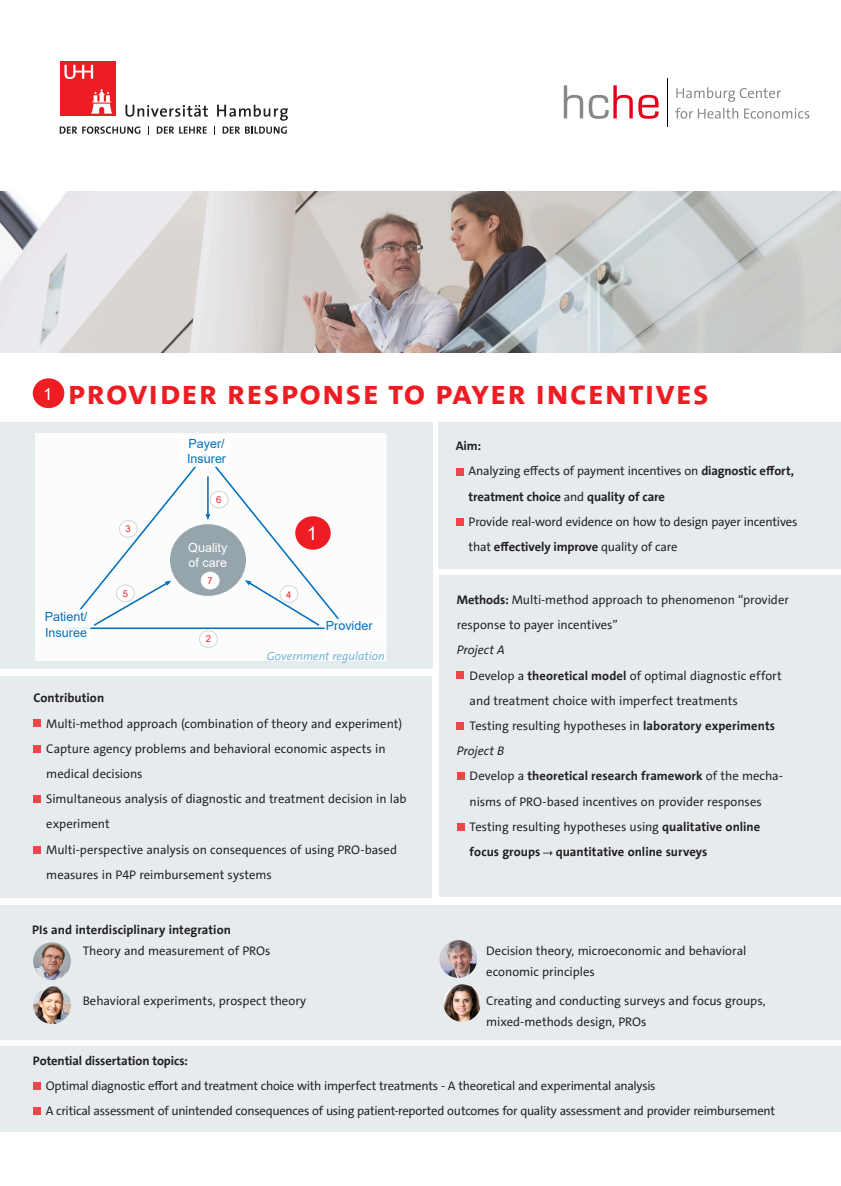
<style>
.page{position:relative;width:841px;height:1186px;background:#fff}
.page>*{position:absolute;margin:0;border:0;box-sizing:border-box;transform-origin:0 0}
.t1{font:35px "The Sans UHH Bold Caps";letter-spacing:.03em;color:#ee1d23}
.t2{font:18.86px "Arial";color:#fff}
.t3{font:16.8px "Arial";color:#fff}
.t4{font:12.6px/25.2px "The Sans UHH";letter-spacing:-.005em;color:#231f20}
.t5{font:700 12.6px/25.2px "The Sans UHH";color:#231f20}
.t6{font:italic 12.6px "The Sans UHH";color:#231f20}
.t7{font:12.56px/15.1px "Arial";color:#0271bb}
.t8{font:12.56px "Arial";color:#fff}
.t9{font:italic 11.79px "The Sans UHH";color:#71b4d7}
.t10{font:9.41px "Arial";color:#ee1d23}
.s1{font-weight:400}
.s2{font-weight:700}
</style>
<div class="page">
<div style="left:0;top:422px;width:432px;height:246px;background:#e6ebee"></div>
<div style="left:0;top:676px;width:432px;height:222px;background:#e6ebee"></div>
<div style="left:0;top:1046px;width:840px;height:86px;background:#e6ebee"></div>
<svg style="left:125px;top:105px;width:83px;height:12px"></svg>
<div style="left:60px;top:61px;width:56px;height:55px;background:#ee1d23"></div>
<svg style="left:91px;top:89px;width:21px;height:25px"></svg>
<svg style="left:64px;top:65px;width:29px;height:14px"></svg>
<svg style="left:60px;top:126px;width:80px;height:8px"></svg>
<svg style="left:157px;top:126px;width:49px;height:8px"></svg>
<svg style="left:214px;top:105px;width:74px;height:29px"></svg>
<div style="left:439px;top:575px;width:401px;height:321px;background:#e6ebee"></div>
<div style="left:439px;top:422px;width:401px;height:147px;background:#e6ebee"></div>
<div style="left:456px;top:518px;width:7px;height:7px;background:#ec464b"></div>
<div style="left:456px;top:468px;width:7px;height:7px;background:#ec464b"></div>
<div style="left:0;top:905px;width:840px;height:134px;background:#e6ebee"></div>
<img style="left:33px;top:942px;width:38px;height:38px;border-radius:19px">
<img style="left:439px;top:940px;width:38px;height:37px;border-radius:19px">
<img style="left:33px;top:986px;width:38px;height:38px;border-radius:19px">
<img style="left:443px;top:984px;width:38px;height:37px;border-radius:19px">
<div style="left:33px;top:1107px;width:8px;height:8px;background:#ec464b"></div>
<div style="left:33px;top:1081px;width:8px;height:8px;background:#ec464b"></div>
<svg style="left:543px;top:850px;width:9px;height:5px"></svg>
<div style="left:33px;top:795px;width:8px;height:8px;background:#ec464b"></div>
<div style="left:33px;top:719px;width:7px;height:8px;background:#ec464b"></div>
<div style="left:33px;top:745px;width:7px;height:8px;background:#ec464b"></div>
<div style="left:33px;top:846px;width:8px;height:7px;background:#ec464b"></div>
<div style="left:456px;top:772px;width:8px;height:8px;background:#ec464b"></div>
<div style="left:456px;top:823px;width:8px;height:7px;background:#ec464b"></div>
<div style="left:456px;top:722px;width:8px;height:8px;background:#ec464b"></div>
<div style="left:456px;top:671px;width:8px;height:8px;background:#ec464b"></div>
<svg style="left:676px;top:87px;width:104px;height:15px"></svg>
<svg style="left:675px;top:108px;width:134px;height:11px"></svg>
<svg style="left:563px;top:85px;width:95px;height:34px"></svg>
<hr style="left:667px;top:78px;width:1px;height:48px;background:#000">
<img style="left:0;top:191px;width:840px;height:162px">
<div style="left:35px;top:433px;width:351px;height:227px;background:#fff"></div>
<svg style="left:79px;top:467px;width:261px;height:163px"></svg>
<div style="left:37px;top:609px;width:53px;height:32px;background:#fff"></div>
<div style="left:119px;top:520px;width:18px;height:17px;background:#fff;border-radius:50%"></div>
<div style="left:119px;top:520px;width:18px;height:18px;border:1px solid #d4d5d7;border-radius:50%"></div>
<div style="left:210px;top:491px;width:18px;height:17px;background:#fff;border-radius:50%"></div>
<div style="left:210px;top:491px;width:18px;height:17px;border:1px solid #d4d5d7;border-radius:50%"></div>
<div style="left:170px;top:524px;width:76px;height:72px;background:#95a5ab;border-radius:50%"></div>
<hr style="left:207px;top:476px;width:2px;height:40px;background:#0271bb">
<svg style="left:205px;top:514px;width:5px;height:6px"></svg>
<svg style="left:92px;top:580px;width:79px;height:47px"></svg>
<svg style="left:245px;top:580px;width:76px;height:47px"></svg>
<div style="left:199px;top:630px;width:19px;height:18px;border:1px solid #d4d5d7;border-radius:50%"></div>
<div style="left:295px;top:516px;width:35px;height:34px;background:#ee1d23;border-radius:50%"></div>
<div style="left:201px;top:572px;width:18px;height:17px;background:#fff;border-radius:50%"></div>
<div style="left:201px;top:572px;width:18px;height:17px;border:1px solid #fff;border-radius:50%"></div>
<div style="left:324px;top:619px;width:58px;height:21px;background:#fff"></div>
<div style="left:33px;top:378px;width:31px;height:30px;background:#ee1d23;border-radius:50%"></div>
<p class="t3" style="left:43px;top:382px;width:11px">1</p>
<p class="t1" style="left:68px;top:369px;width:642px">Provider Response to payer incentives</p>
<p class="t10" style="left:126px;top:522px;width:7px">3</p>
<p class="t7" style="left:187px;top:436px;width:41px">Payer/<br>Insurer</p>
<p class="t10" style="left:216px;top:493px;width:7px">6</p>
<p class="t8" style="left:188px;top:539px;width:41px">Quality</p>
<p class="t8" style="left:188px;top:554px;width:40px">of care</p>
<p class="t10" style="left:207px;top:574px;width:7px">7</p>
<p class="t2" style="left:307px;top:520px;width:12px">1</p>
<p class="t5" style="left:455px;top:433px;width:27px">Aim:</p>
<p class="t5" style="left:468px;top:458px;width:327px"><span class="s1">Analyzing effects of payment incentives on</span> diagnostic effort, treatment choice <span class="s1">and</span> quality of care</p>
<p class="t4" style="left:468px;top:509px;width:330px">Provide real-word evidence on how to design payer incentives that <span class="s2">effectively improve</span> quality of care</p>
<p class="t7" style="left:45px;top:609px;width:44px">Patient/<br>Insuree</p>
<p class="t10" style="left:123px;top:587px;width:7px">5</p>
<p class="t10" style="left:206px;top:632px;width:7px">2</p>
<p class="t10" style="left:286px;top:588px;width:7px">4</p>
<p class="t7" style="left:326px;top:618px;width:48px">Provider</p>
<p class="t9" style="left:267px;top:648px;width:119px">Government regulation</p>
<p class="t5" style="left:33px;top:685px;width:72px">Contribution</p>
<p class="t4" style="left:46px;top:711px;width:357px">Multi-method approach (combination of theory and experiment)</p>
<p class="t4" style="left:46px;top:736px;width:341px">Capture agency problems and behavioral economic aspects in medical decisions</p>
<p class="t4" style="left:46px;top:786px;width:361px">Simultaneous analysis of diagnostic and treatment decision in lab experiment</p>
<p class="t4" style="left:46px;top:837px;width:352px">Multi-perspective analysis on consequences of using PRO-based measures in P4P reimbursement systems</p>
<p class="t4" style="left:456px;top:587px;width:333px"><span class="s2">Methods:</span> Multi-method approach to phenomenon “provider response to payer incentives”</p>
<p class="t6" style="left:456px;top:642px;width:49px">Project A</p>
<p class="t4" style="left:469px;top:663px;width:314px">Develop a <span class="s2">theoretical model</span> of optimal diagnostic effort and treatment choice with imperfect treatments</p>
<p class="t4" style="left:469px;top:713px;width:307px">Testing resulting hypotheses in <span class="s2">laboratory experiments</span></p>
<p class="t6" style="left:456px;top:743px;width:49px">Project B</p>
<p class="t4" style="left:469px;top:763px;width:314px">Develop a <span class="s2">theoretical research framework</span> of the mecha&shy;nisms of PRO-based incentives on provider responses</p>
<p class="t4" style="left:469px;top:814px;width:292px">Testing resulting hypotheses using <span class="s2">qualitative online</span></p>
<p class="t5" style="left:469px;top:839px;width:239px">focus groups quantitative online surveys</p>
<p class="t5" style="left:32px;top:917px;width:200px">PIs and interdisciplinary integration</p>
<p class="t4" style="left:83px;top:938px;width:189px">Theory and measurement of PROs</p>
<p class="t4" style="left:486px;top:940px;width:261px;line-height:21px">Decision theory, microeconomic and behavioral economic principles</p>
<p class="t4" style="left:83px;top:988px;width:225px">Behavioral experiments, prospect theory</p>
<p class="t4" style="left:486px;top:990px;width:281px;line-height:21px">Creating and conducting surveys and focus groups, mixed-methods design, PROs</p>
<p class="t5" style="left:33px;top:1048px;width:157px">Potential dissertation topics:</p>
<p class="t4" style="left:46px;top:1073px;width:611px">Optimal diagnostic effort and treatment choice with imperfect treatments - A theoretical and experimental analysis</p>
<p class="t4" style="left:46px;top:1098px;width:730px">A critical assessment of unintended consequences of using patient-reported outcomes for quality assessment and provider reimbursement</p>
</div>
